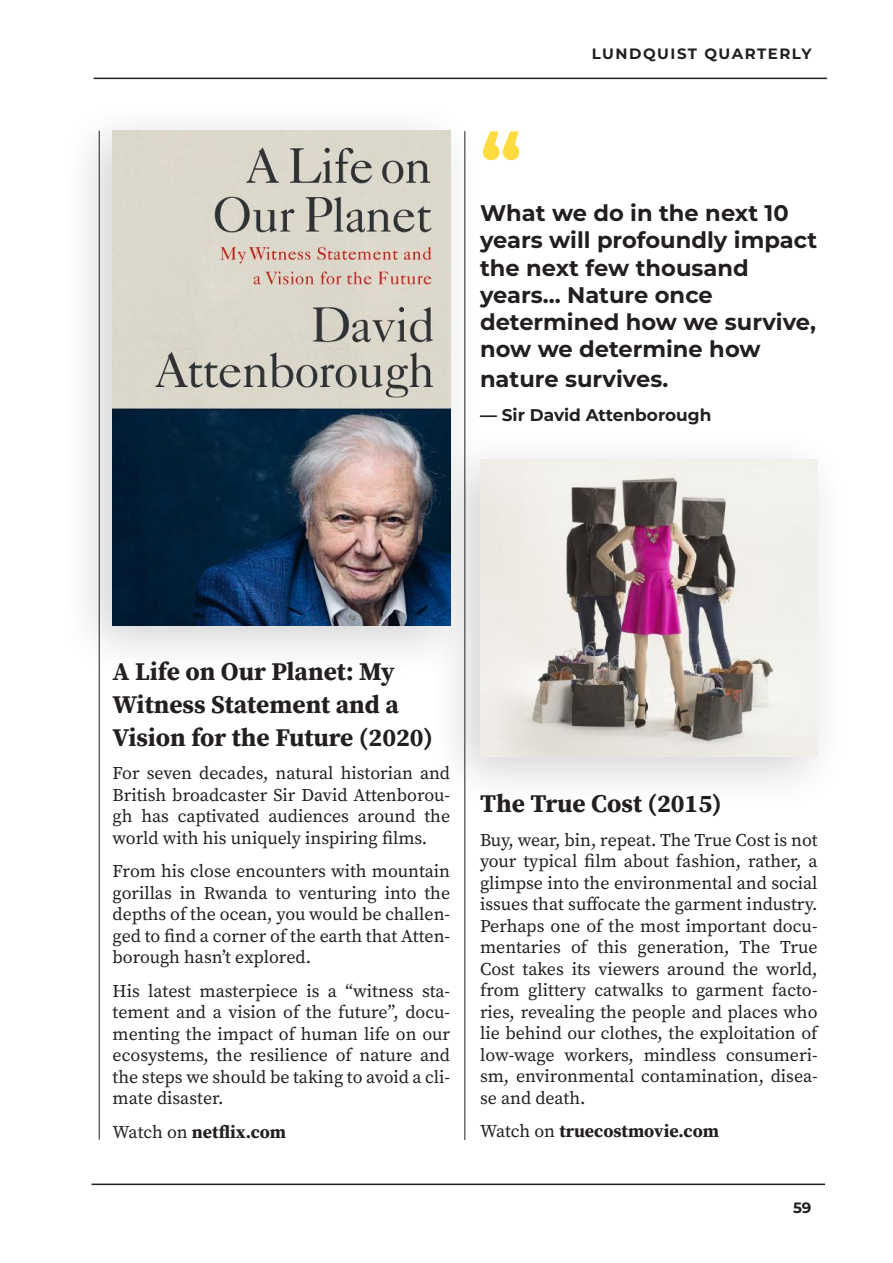
<style>
.page{position:relative;width:893px;height:1263px;background:#fff}
.page>*{position:absolute;margin:0;border:0;box-sizing:border-box;transform-origin:0 0}
.t1{font:700 84.6px "Montserrat";color:#fedb3f}
.t2{font:700 25.35px/32.8px "Source Serif Pro";color:#241f1f}
.t3{font:700 22.65px/27.2px "Montserrat";color:#241f1f}
.t4{font:18px/21.5px "Source Serif Pro";color:#241f1f;text-align:justify}
.t5{font:700 18px "Source Serif Pro";color:#241f1f}
.t6{font:700 16.95px "Montserrat";color:#241f1f}
.t7{font:700 15px "Montserrat";letter-spacing:.1em;color:#241f1f}
.s1{font-weight:400}
</style>
<div class="page">
<hr style="left:94px;top:78px;width:733px;height:1px;background:#241f1f">
<hr style="left:465px;top:131px;width:1px;height:1009px;background:#241f1f">
<hr style="left:99px;top:131px;width:1px;height:1009px;background:#241f1f">
<hr style="left:92px;top:1183px;width:733px;height:2px;background:#241f1f">
<div style="left:58px;top:99px;width:424px;height:580px;background:#241f1f;opacity:.2"></div>
<img style="left:113px;top:131px;width:337px;height:494px">
<div style="left:426px;top:428px;width:423px;height:383px;background:#241f1f;opacity:.2"></div>
<img style="left:480px;top:460px;width:338px;height:297px">
<h1 class="t1" style="left:480px;top:103px;width:44px">“</h1>
<p class="t7" style="left:592px;top:43px;width:221px">LUNDQUIST QUARTERLY</p>
<p class="t3" style="left:480px;top:199px;width:339px">What we do in the next 10 years will profoundly impact the next few thousand years… Nature once determined how we survive, now we determine how</p>
<p class="t3" style="left:480px;top:365px;width:190px">nature survives.</p>
<p class="t6" style="left:480px;top:403px;width:233px">— Sir David Attenborough</p>
<h2 class="t2" style="left:113px;top:655px;width:322px">A Life on Our Planet: My<br>Witness Statement and a<br>Vision for the Future (2020)</h2>
<p class="t4" style="left:113px;top:762px;width:339px">For seven decades, natural historian and British broadcaster Sir David Attenborou&shy;gh has captivated audiences around the world with his uniquely inspiring films.</p>
<p class="t4" style="left:113px;top:860px;width:339px">From his close encounters with mountain gorillas in Rwanda to venturing into the depths of the ocean, you would be challen&shy;ged to find a corner of the earth that Atten&shy;borough hasn’t explored.</p>
<p class="t4" style="left:113px;top:980px;width:339px">His latest masterpiece is a “witness sta&shy;tement and a vision of the future”, docu&shy;menting the impact of human life on our ecosystems, the resilience of nature and the steps we should be taking to avoid a cli&shy;mate disaster.</p>
<p class="t5" style="left:113px;top:1119px;width:175px"><span class="s1">Watch on</span> netflix.com</p>
<h2 class="t2" style="left:480px;top:787px;width:243px">The True Cost (2015)</h2>
<p class="t4" style="left:480px;top:829px;width:339px">Buy, wear, bin, repeat. The True Cost is not your typical film about fashion, rather, a glimpse into the environmental and social issues that suffocate the garment industry.<br>Perhaps one of the most important docu&shy;mentaries of this generation, The True Cost takes its viewers around the world, from glittery catwalks to garment facto&shy;ries, revealing the people and places who lie behind our clothes, the exploitation of low-wage workers, mindless consumeri&shy;sm, environmental contamination, disea&shy;se and death.</p>
<p class="t5" style="left:480px;top:1119px;width:241px"><span class="s1">Watch on</span> truecostmovie.com</p>
<p class="t7" style="left:793px;top:1196px;width:20px">59</p>
</div>
